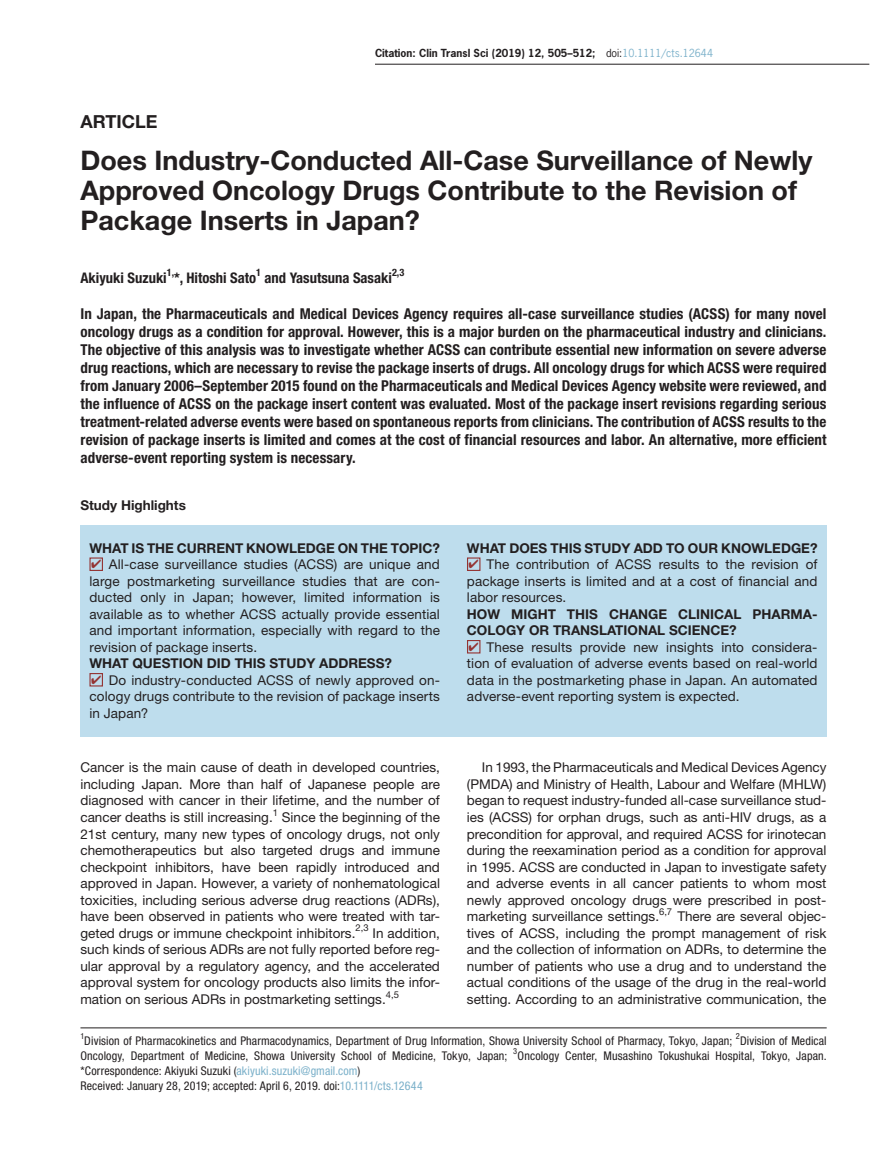
<style>
.page{position:relative;width:891px;height:1175px;background:#fff}
.page>*{position:absolute;margin:0;border:0;box-sizing:border-box;transform-origin:0 0}
.t1{font:700 27px/30px "Helvetica Neue LT Std";color:#231f20}
.t2{font:700 18px "Helvetica Neue LT Std";color:#231f20}
.t3{font:700 condensed 15px/18px "Helvetica Neue LT Std";letter-spacing:.005em;color:#231f20;text-align:justify}
.t4{font:700 condensed 14.7px "Helvetica Neue LT Std";color:#231f20}
.t5{font:13.5px/16.5px "Helvetica Neue LT Std";letter-spacing:.005em;color:#231f20;text-align:justify}
.t6{font:700 13.5px/16.5px "Helvetica Neue LT Std";color:#231f20}
.t7{font:condensed 12px/15px "Helvetica Neue LT Std";letter-spacing:.01em;color:#231f20}
.t8{font:700 10.5px "News Gothic Std";color:#231f20}
.s1{font-weight:400}
.s2{font-weight:400;color:#7cb1ca}
.s3{color:#943433}
.s4{color:#7cb1ca}
</style>
<div class="page">
<hr style="left:375px;top:64px;width:494px;height:1px;background:#231f20">
<hr style="left:80px;top:1027px;width:747px;height:1px;background:#231f20">
<div style="left:80px;top:482px;width:747px;height:254px;background:#bedded"></div>
<div style="left:68px;top:479px;width:771px;height:45px;background:#fff"></div>
<div style="left:89px;top:557px;width:14px;height:14px;border:1px solid #943433"></div>
<div style="left:89px;top:673px;width:14px;height:13px;border:1px solid #943433"></div>
<div style="left:467px;top:557px;width:13px;height:14px;border:1px solid #943433"></div>
<div style="left:467px;top:640px;width:13px;height:13px;border:1px solid #943433"></div>
<p class="t8" style="left:375px;top:46px;width:340px">Citation: Clin Transl Sci (2019) 12, 505–512; <span class="s1">doi:</span><span class="s2">10.1111/cts.12644</span></p>
<h2 class="t2" style="left:80px;top:111px;width:78px">ARTICLE</h2>
<h1 class="t1" style="left:80px;top:145px;width:733px">Does Industry-Conducted All-Case Surveillance of Newly<br>Approved Oncology Drugs Contribute to the Revision of<br>Package Inserts in Japan?</h1>
<p class="t4" style="left:80px;top:269px;width:325px">Akiyuki Suzuki<sup>1,</sup>*, Hitoshi Sato<sup>1</sup> and Yasutsuna Sasaki<sup>2,3</sup></p>
<p class="t3" style="left:80px;top:304px;width:748px">In Japan, the Pharmaceuticals and Medical Devices Agency requires all-case surveillance studies (ACSS) for many novel oncology drugs as a condition for approval. However, this is a major burden on the pharmaceutical industry and clinicians.<br>The objective of this analysis was to investigate whether ACSS can contribute essential new information on severe adverse drug reactions, which are necessary to revise the package inserts of drugs. All oncology drugs for which ACSS were required from January 2006–September 2015 found on the Pharmaceuticals and Medical Devices Agency website were reviewed, and the influence of ACSS on the package insert content was evaluated. Most of the package insert revisions regarding serious treatment-related adverse events were based on spontaneous reports from clinicians. The contribution of ACSS results to the revision of package inserts is limited and comes at the cost of financial resources and labor. An alternative, more efficient adverse-event reporting system is necessary.</p>
<p class="t6" style="left:80px;top:496px;width:107px">Study Highlights</p>
<p class="t6" style="left:89px;top:539px;width:352px">WHAT IS THE CURRENT KNOWLEDGE ON THE TOPIC?</p>
<p class="t5" style="left:89px;top:556px;width:352px"><span class="s3">✔</span> All-case surveillance studies (ACSS) are unique and large postmarketing surveillance studies that are con&shy;ducted only in Japan; however, limited information is available as to whether ACSS actually provide essential and important information, especially with regard to the revision of package inserts.</p>
<p class="t6" style="left:89px;top:654px;width:304px">WHAT QUESTION DID THIS STUDY ADDRESS?</p>
<p class="t5" style="left:89px;top:671px;width:352px"><span class="s3">✔</span> Do industry-conducted ACSS of newly approved on&shy;cology drugs contribute to the revision of package inserts in Japan?</p>
<p class="t6" style="left:467px;top:539px;width:352px">WHAT DOES THIS STUDY ADD TO OUR KNOWLEDGE?</p>
<p class="t5" style="left:467px;top:556px;width:352px"><span class="s3">✔</span> The contribution of ACSS results to the revision of package inserts is limited and at a cost of financial and labor resources.</p>
<p class="t6" style="left:467px;top:605px;width:351px">HOW MIGHT THIS CHANGE CLINICAL PHARMA-<br>COLOGY OR TRANSLATIONAL SCIENCE?</p>
<p class="t5" style="left:467px;top:638px;width:352px"><span class="s3">✔</span> These results provide new insights into considera&shy;tion of evaluation of adverse events based on real-world data in the postmarketing phase in Japan. An automated adverse-event reporting system is expected.</p>
<p class="t5" style="left:80px;top:759px;width:361px">Cancer is the main cause of death in developed countries, including Japan. More than half of Japanese people are diagnosed with cancer in their lifetime, and the number of cancer deaths is still increasing.<sup>1</sup> Since the beginning of the 21st century, many new types of oncology drugs, not only chemotherapeutics but also targeted drugs and immune checkpoint inhibitors, have been rapidly introduced and approved in Japan. However, a variety of nonhematological toxicities, including serious adverse drug reactions (ADRs), have been observed in patients who were treated with tar&shy;geted drugs or immune checkpoint inhibitors.<sup>2,3</sup> In addition, such kinds of serious ADRs are not fully reported before reg&shy;ular approval by a regulatory agency, and the accelerated approval system for oncology products also limits the infor&shy;mation on serious ADRs in postmarketing settings.<sup>4,5</sup></p>
<p class="t5" style="left:467px;top:759px;width:361px;text-indent:15px">In 1993, the Pharmaceuticals and Medical Devices Agency (PMDA) and Ministry of Health, Labour and Welfare (MHLW) began to request industry-funded all-case surveillance stud&shy;ies (ACSS) for orphan drugs, such as anti-HIV drugs, as a precondition for approval, and required ACSS for irinotecan during the reexamination period as a condition for approval in 1995. ACSS are conducted in Japan to investigate safety and adverse events in all cancer patients to whom most newly approved oncology drugs were prescribed in post&shy;marketing surveillance settings.<sup>6,7</sup> There are several objec&shy;tives of ACSS, including the prompt management of risk and the collection of information on ADRs, to determine the number of patients who use a drug and to understand the actual conditions of the usage of the drug in the real-world setting. According to an administrative communication, the</p>
<p class="t7" style="left:80px;top:1032px;width:748px"><sup>1</sup>Division of Pharmacokinetics and Pharmacodynamics, Department of Drug Information, Showa University School of Pharmacy, Tokyo, Japan; <sup>2</sup>Division of Medical Oncology, Department of Medicine, Showa University School of Medicine, Tokyo, Japan; <sup>3</sup>Oncology Center, Musashino Tokushukai Hospital, Tokyo, Japan. *Correspondence: Akiyuki Suzuki (<span class="s4">akiyuki.suzuki@gmail.com</span>)<br>Received: January 28, 2019; accepted: April 6, 2019. doi:<span class="s4">10.1111/cts.12644</span></p>
</div>
